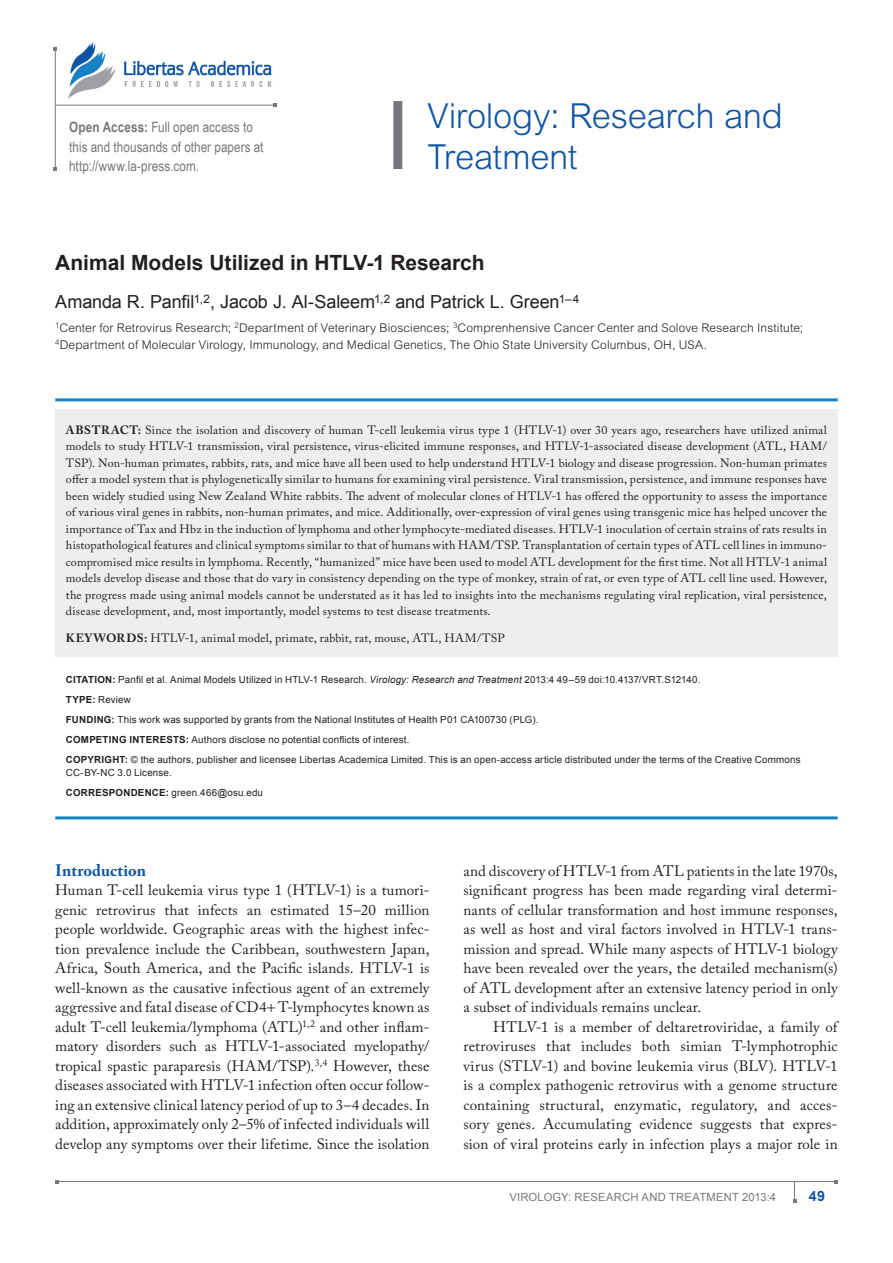
<style>
.page{position:relative;width:893px;height:1263px;background:#fff}
.page>*{position:absolute;margin:0;border:0;box-sizing:border-box;transform-origin:0 0}
.JournalName{font:300 34.5px/41.4px "Arial MT Std";letter-spacing:-.01em;color:#1055a4}
.ArticleTitle{font:700 21px "Arial";color:#231f20}
.AuthorName{font:18px "Arial";letter-spacing:-.005em;color:#231f20}
.Heading1{font:700 16.5px "Adobe Caslon Pro";color:#1055a4}
.BodyText_First{font:15px/19.5px "Adobe Caslon Pro";letter-spacing:.005em;color:#231f20;text-align:justify}
.BodyText{font:15px/19.5px "Adobe Caslon Pro";letter-spacing:.01em;color:#231f20;text-align:justify}
.OpenAccess{font:14.25px/19.5px "Arial Narrow";letter-spacing:.005em;color:#76787b}
.RunningFooter-Folio{font:700 14.25px "Arial";color:#1055a4}
.t1{font:12px/16.5px "Adobe Caslon Pro";letter-spacing:.015em;color:#231f20;text-align:justify}
.AuthorAffiliation{font:300 12px/16.5px "Arial MT Std";letter-spacing:.01em;color:#231f20}
.RunningFooter{font:11.25px "Arial";letter-spacing:.02em;color:#76787b}
.Citation{font:9.75px/13.5px "Arial";letter-spacing:.02em;color:#231f20}
.Citation_Last{font:9.75px "Arial";letter-spacing:.02em;color:#231f20}
.s1{font-weight:700}
.s2{font-style:italic}
</style>
<div class="page">
<hr style="left:57px;top:1181px;width:779px;height:1px;background:#76787b">
<svg style="left:793px;top:1182px;width:3px;height:20px"></svg>
<hr style="left:55px;top:49px;width:1px;height:120px;background:#76787b">
<hr style="left:55px;top:105px;width:220px;height:1px;background:#76787b">
<img style="left:68px;top:42px;width:204px;height:57px">
<div style="left:393px;top:101px;width:9px;height:68px;background:#76787b"></div>
<hr style="left:55px;top:398px;width:783px;height:3px;background:#1582c5">
<hr style="left:55px;top:816px;width:783px;height:3px;background:#1582c5">
<div style="left:55px;top:410px;width:783px;height:247px;background:#edeeee"></div>
<p class="OpenAccess" style="left:69px;top:117px;width:196px"><span class="s1">Open Access:</span> Full open access to this and thousands of other papers at http://www.la-press.com.</p>
<p class="JournalName" style="left:428px;top:96px;width:357px">Virology: Research and<br>Treatment</p>
<p class="ArticleTitle" style="left:55px;top:249px;width:431px">Animal Models Utilized in HTLV-1 Research</p>
<p class="AuthorName" style="left:55px;top:290px;width:525px">Amanda R. Panfil<sup>1,2</sup>, Jacob J. Al-Saleem<sup>1,2</sup> and Patrick L. Green<sup>1–4</sup></p>
<p class="AuthorAffiliation" style="left:55px;top:321px;width:749px"><sup>1</sup>Center for Retrovirus Research; <sup>2</sup>Department of Veterinary Biosciences; <sup>3</sup>Comprenhensive Cancer Center and Solove Research Institute;<br><sup>4</sup>Department of Molecular Virology, Immunology, and Medical Genetics, The Ohio State University Columbus, OH, USA.</p>
<p class="t1" style="left:66px;top:421px;width:763px"><span class="s1">ABSTRACT:</span> Since the isolation and discovery of human T-cell leukemia virus type 1 (HTLV-1) over 30 years ago, researchers have utilized animal models to study HTLV-1 transmission, viral persistence, virus-elicited immune responses, and HTLV-1-associated disease development (ATL, HAM/ TSP). Non-human primates, rabbits, rats, and mice have all been used to help understand HTLV-1 biology and disease progression. Non-human primates offer a model system that is phylogenetically similar to humans for examining viral persistence. Viral transmission, persistence, and immune responses have been widely studied using New Zealand White rabbits. The advent of molecular clones of HTLV-1 has offered the opportunity to assess the importance of various viral genes in rabbits, non-human primates, and mice. Additionally, over-expression of viral genes using transgenic mice has helped uncover the importance of Tax and Hbz in the induction of lymphoma and other lymphocyte-mediated diseases. HTLV-1 inoculation of certain strains of rats results in histopathological features and clinical symptoms similar to that of humans with HAM/TSP. Transplantation of certain types of ATL cell lines in immuno&shy;compromised mice results in lymphoma. Recently, “humanized” mice have been used to model ATL development for the first time. Not all HTLV-1 animal models develop disease and those that do vary in consistency depending on the type of monkey, strain of rat, or even type of ATL cell line used. However, the progress made using animal models cannot be understated as it has led to insights into the mechanisms regulating viral replication, viral persistence, disease development, and, most importantly, model systems to test disease treatments.</p>
<p class="t1" style="left:66px;top:630px;width:440px"><span class="s1">KEYWORDS:</span> HTLV-1, animal model, primate, rabbit, rat, mouse, ATL, HAM/TSP</p>
<p class="Citation" style="left:66px;top:673px;width:636px"><span class="s1">CITATION:</span> Panfil et al. Animal Models Utilized in HTLV-1 Research. <span class="s2">Virology: Research and Treatment</span> 2013:4 49–59 doi:10.4137/VRT.S12140.</p>
<p class="Citation" style="left:66px;top:693px;width:66px"><span class="s1">TYPE:</span> Review</p>
<p class="Citation" style="left:66px;top:713px;width:474px"><span class="s1">FUNDING:</span> This work was supported by grants from the National Institutes of Health P01 CA100730 (PLG).</p>
<p class="Citation" style="left:66px;top:733px;width:345px"><span class="s1">COMPETING INTERESTS:</span> Authors disclose no potential conflicts of interest.</p>
<p class="Citation" style="left:66px;top:753px;width:736px"><span class="s1">COPYRIGHT:</span> © the authors, publisher and licensee Libertas Academica Limited. This is an open-access article distributed under the terms of the Creative Commons<br>CC-BY-NC 3.0 License.</p>
<p class="Citation_Last" style="left:66px;top:786px;width:199px"><span class="s1">CORRESPONDENCE:</span> green.466@osu.edu</p>
<p class="Heading1" style="left:55px;top:860px;width:92px">Introduction</p>
<p class="BodyText_First" style="left:55px;top:880px;width:376px">Human T-cell leukemia virus type 1 (HTLV-1) is a tumori&shy;genic retrovirus that infects an estimated 15–20 million people worldwide. Geographic areas with the highest infec&shy;tion prevalence include the Caribbean, southwestern Japan, Africa, South America, and the Pacific islands. HTLV-1 is well-known as the causative infectious agent of an extremely aggressive and fatal disease of CD4 T-lymphocytes known as adult T-cell leukemia/lymphoma (ATL)<sup>1,2</sup> and other inflam&shy;matory disorders such as HTLV-1-associated myelopathy/ tropical spastic paraparesis (HAM/TSP).<sup>3,4</sup> However, these diseases associated with HTLV-1 infection often occur follow&shy;ing an extensive clinical latency period of up to 3–4 decades. In addition, approximately only 2–5% of infected individuals will develop any symptoms over their lifetime. Since the isolation</p>
<p class="BodyText_First" style="left:463px;top:861px;width:376px">and discovery of HTLV-1 from ATL patients in the late 1970s, significant progress has been made regarding viral determi&shy;nants of cellular transformation and host immune responses, as well as host and viral factors involved in HTLV-1 trans&shy;mission and spread. While many aspects of HTLV-1 biology have been revealed over the years, the detailed mechanism(s) of ATL development after an extensive latency period in only a subset of individuals remains unclear.</p>
<p class="BodyText" style="left:463px;top:1017px;width:376px;text-indent:30px">HTLV-1 is a member of deltaretroviridae, a family of retroviruses that includes both simian T-lymphotrophic virus (STLV-1) and bovine leukemia virus (BLV). HTLV-1 is a complex pathogenic retrovirus with a genome structure containing structural, enzymatic, regulatory, and acces&shy;sory genes. Accumulating evidence suggests that expres&shy;sion of viral proteins early in infection plays a major role in</p>
<p class="RunningFooter" style="left:509px;top:1189px;width:268px">Virology: Research and Treatment 2013:4</p>
<p class="RunningFooter-Folio" style="left:809px;top:1186px;width:18px">49</p>
</div>
